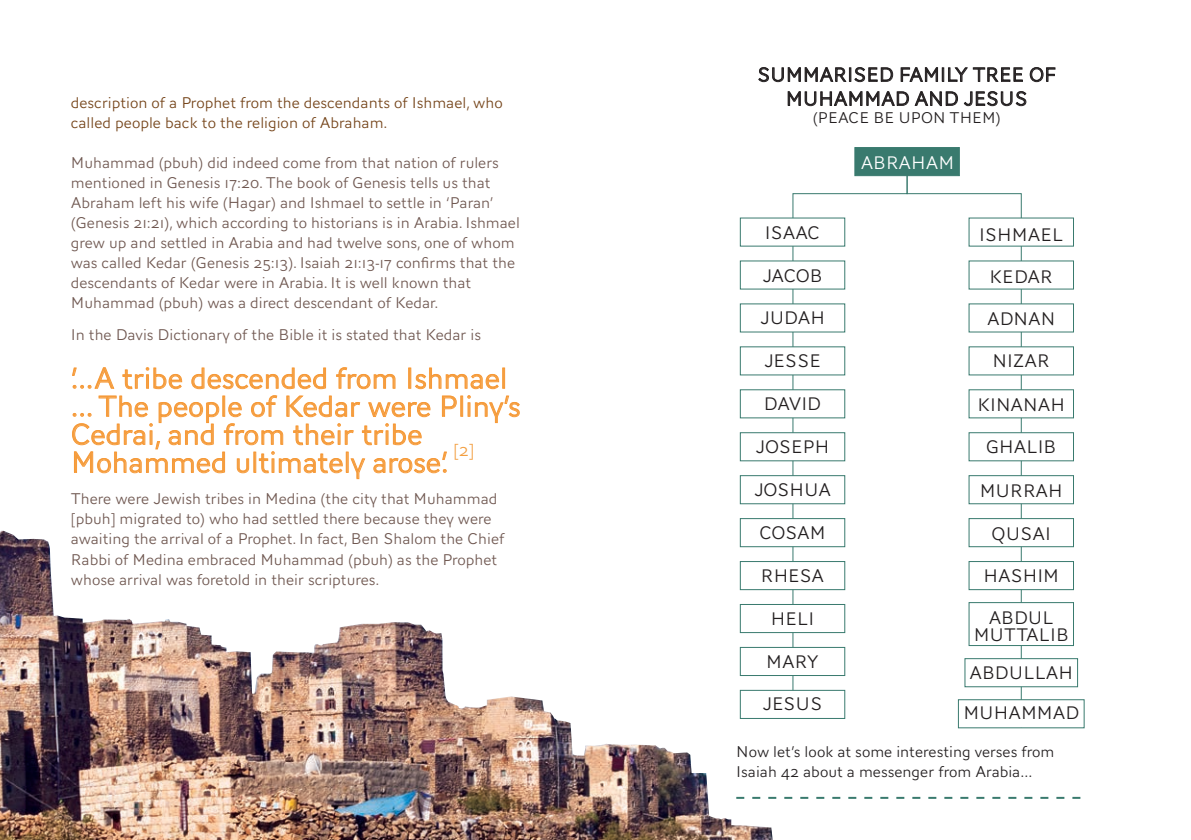
<style>
.page{position:relative;width:1191px;height:840px;background:#fff}
.page>*{position:absolute;margin:0;border:0;box-sizing:border-box;transform-origin:0 0}
.t1{font:300 30px/28px "AW Conqueror Sans";color:#f39f41}
.t2{font:300 20px/24px "AW Conqueror Sans";color:#231f20;text-align:center}
.t3{font:300 18.8px/16.8px "AW Conqueror Sans";color:#231f20;text-align:center}
.t4{font:300 18.8px "AW Conqueror Sans";color:#fff}
.t5{font:300 18px "AW Conqueror Sans";color:#f39f41}
.t6{font:300 16px/20px "AW Conqueror Sans";color:#6f5750}
.t7{font:300 16px/20px "AW Conqueror Sans";color:#231f20}
.t8{font:300 16px/20px "AW Conqueror Sans";color:#744318}
</style>
<div class="page">
<svg style="left:72px;top:367px;width:42px;height:22px"></svg>
<svg style="left:122px;top:367px;width:60px;height:22px"></svg>
<svg style="left:191px;top:367px;width:135px;height:22px"></svg>
<svg style="left:336px;top:367px;width:59px;height:22px"></svg>
<div style="left:408px;top:367px;width:3px;height:21px;border:1px solid #f79937"></div>
<svg style="left:415px;top:367px;width:84px;height:22px"></svg>
<div style="left:502px;top:367px;width:3px;height:21px;border:1px solid #f79937"></div>
<div style="left:460px;top:395px;width:3px;height:21px;border:1px solid #f79937"></div>
<svg style="left:467px;top:395px;width:53px;height:28px"></svg>
<svg style="left:72px;top:395px;width:385px;height:84px"></svg>
<svg style="left:908px;top:166px;width:114px;height:562px"></svg>
<div style="left:968px;top:475px;width:105px;height:29px;background:#fff;border:1px solid #397a6e"></div>
<div style="left:968px;top:217px;width:105px;height:29px;background:#fff"></div>
<div style="left:968px;top:260px;width:105px;height:29px;background:#fff"></div>
<div style="left:968px;top:303px;width:105px;height:29px;background:#fff"></div>
<div style="left:968px;top:346px;width:105px;height:29px;background:#fff"></div>
<div style="left:968px;top:389px;width:105px;height:29px;background:#fff;border:1px solid #397a6e"></div>
<div style="left:968px;top:432px;width:105px;height:29px;background:#fff;border:1px solid #397a6e"></div>
<div style="left:968px;top:518px;width:105px;height:28px;background:#fff;border:1px solid #397a6e"></div>
<div style="left:968px;top:561px;width:105px;height:28px;background:#fff;border:1px solid #397a6e"></div>
<div style="left:968px;top:602px;width:105px;height:43px;background:#fff;border:1px solid #397a6e"></div>
<div style="left:964px;top:658px;width:114px;height:28px;background:#fff;border:1px solid #397a6e"></div>
<div style="left:958px;top:699px;width:126px;height:28px;background:#fff;border:1px solid #397a6e"></div>
<svg style="left:792px;top:176px;width:116px;height:543px"></svg>
<div style="left:740px;top:475px;width:105px;height:29px;background:#fff;border:1px solid #397a6e"></div>
<div style="left:740px;top:217px;width:105px;height:29px;background:#fff"></div>
<div style="left:854px;top:147px;width:105px;height:29px;background:#397a6e"></div>
<div style="left:740px;top:260px;width:105px;height:29px;background:#fff"></div>
<div style="left:740px;top:303px;width:105px;height:29px;background:#fff"></div>
<div style="left:740px;top:346px;width:105px;height:29px;background:#fff"></div>
<div style="left:740px;top:389px;width:105px;height:29px;background:#fff;border:1px solid #397a6e"></div>
<div style="left:740px;top:432px;width:105px;height:29px;background:#fff;border:1px solid #397a6e"></div>
<div style="left:740px;top:518px;width:105px;height:28px;background:#fff;border:1px solid #397a6e"></div>
<div style="left:740px;top:561px;width:105px;height:28px;background:#fff;border:1px solid #397a6e"></div>
<div style="left:740px;top:603px;width:105px;height:29px;background:#fff;border:1px solid #397a6e"></div>
<div style="left:740px;top:646px;width:105px;height:29px;background:#fff;border:1px solid #397a6e"></div>
<div style="left:740px;top:689px;width:105px;height:29px;background:#fff;border:1px solid #397a6e"></div>
<svg style="left:758px;top:67px;width:135px;height:15px"></svg>
<svg style="left:900px;top:67px;width:123px;height:15px"></svg>
<svg style="left:1029px;top:67px;width:26px;height:15px"></svg>
<svg style="left:787px;top:91px;width:239px;height:15px"></svg>
<svg style="left:772px;top:796px;width:309px;height:2px"></svg>
<img style="left:0;top:530px;width:772px;height:309px">
<p class="t8" style="left:71px;top:92px;width:433px">description of a Prophet from the descendants of Ishmael, who called people back to the religion of Abraham.</p>
<p class="t6" style="left:71px;top:152px;width:450px">Muhammad (pbuh) did indeed come from that nation of rulers mentioned in Genesis 17:20. The book of Genesis tells us that Abraham left his wife (Hagar) and Ishmael to settle in ‘Paran’ (Genesis 21:21), which according to historians is in Arabia. Ishmael grew up and settled in Arabia and had twelve sons, one of whom was called Kedar (Genesis 25:13). Isaiah 21:13-17 confirms that the descendants of Kedar were in Arabia. It is well known that Muhammad (pbuh) was a direct descendant of Kedar.</p>
<p class="t6" style="left:71px;top:324px;width:412px">In the Davis Dictionary of the Bible it is stated that Kedar is</p>
<h1 class="t1" style="left:71px;top:364px;width:451px">’...A tribe descended from Ishmael ... The people of Kedar were Pliny’s<br>Cedrai, and from their tribe<br>Mohammed ultimately arose’.</h1>
<p class="t5" style="left:453px;top:435px;width:23px">[2]</p>
<p class="t6" style="left:71px;top:488px;width:435px">There were Jewish tribes in Medina (the city that Muhammad [pbuh] migrated to) who had settled there because they were awaiting the arrival of a Prophet. In fact, Ben Shalom the Chief Rabbi of Medina embraced Muhammad (pbuh) as the Prophet whose arrival was foretold in their scriptures.</p>
<p class="t2" style="left:757px;top:63px;width:301px">SUMMARISED FAMILY TREE OF<br>MUHAMMAD AND JESUS</p>
<p class="t7" style="left:813px;top:108px;width:189px">(PEACE BE UPON THEM)</p>
<p class="t4" style="left:860px;top:147px;width:95px">ABRAHAM</p>
<p class="t3" style="left:764px;top:224px;width:57px">ISAAC</p>
<p class="t3" style="left:979px;top:226px;width:86px">ISHMAEL</p>
<p class="t3" style="left:762px;top:267px;width:62px">JACOB</p>
<p class="t3" style="left:989px;top:268px;width:65px">KEDAR</p>
<p class="t3" style="left:760px;top:309px;width:66px">JUDAH</p>
<p class="t3" style="left:764px;top:352px;width:59px">JESSE</p>
<p class="t3" style="left:764px;top:395px;width:59px">DAVID</p>
<p class="t3" style="left:755px;top:438px;width:75px">JOSEPH</p>
<p class="t3" style="left:987px;top:310px;width:70px">ADNAN</p>
<p class="t3" style="left:992px;top:352px;width:59px">NIZAR</p>
<p class="t3" style="left:977px;top:396px;width:89px">KINANAH</p>
<p class="t3" style="left:986px;top:438px;width:72px">GHALIB</p>
<p class="t3" style="left:979px;top:482px;width:84px">MURRAH</p>
<p class="t3" style="left:991px;top:524px;width:61px">QUSAI</p>
<p class="t3" style="left:983px;top:566px;width:77px">HASHIM</p>
<p class="t3" style="left:973px;top:608px;width:97px">ABDUL<br>MUTTALIB</p>
<p class="t3" style="left:963px;top:652px;width:117px;line-height:40.2px">ABDULLAH<br>MUHAMMAD</p>
<p class="t3" style="left:754px;top:481px;width:78px">JOSHUA</p>
<p class="t3" style="left:759px;top:524px;width:68px">COSAM</p>
<p class="t3" style="left:761px;top:566px;width:65px">RHESA</p>
<p class="t3" style="left:771px;top:609px;width:45px">HELI</p>
<p class="t3" style="left:766px;top:652px;width:54px">MARY</p>
<p class="t3" style="left:762px;top:695px;width:61px">JESUS</p>
<p class="t7" style="left:736px;top:741px;width:319px">Now let’s look at some interesting verses from<br>Isaiah 42 about a messenger from Arabia...</p>
</div>
